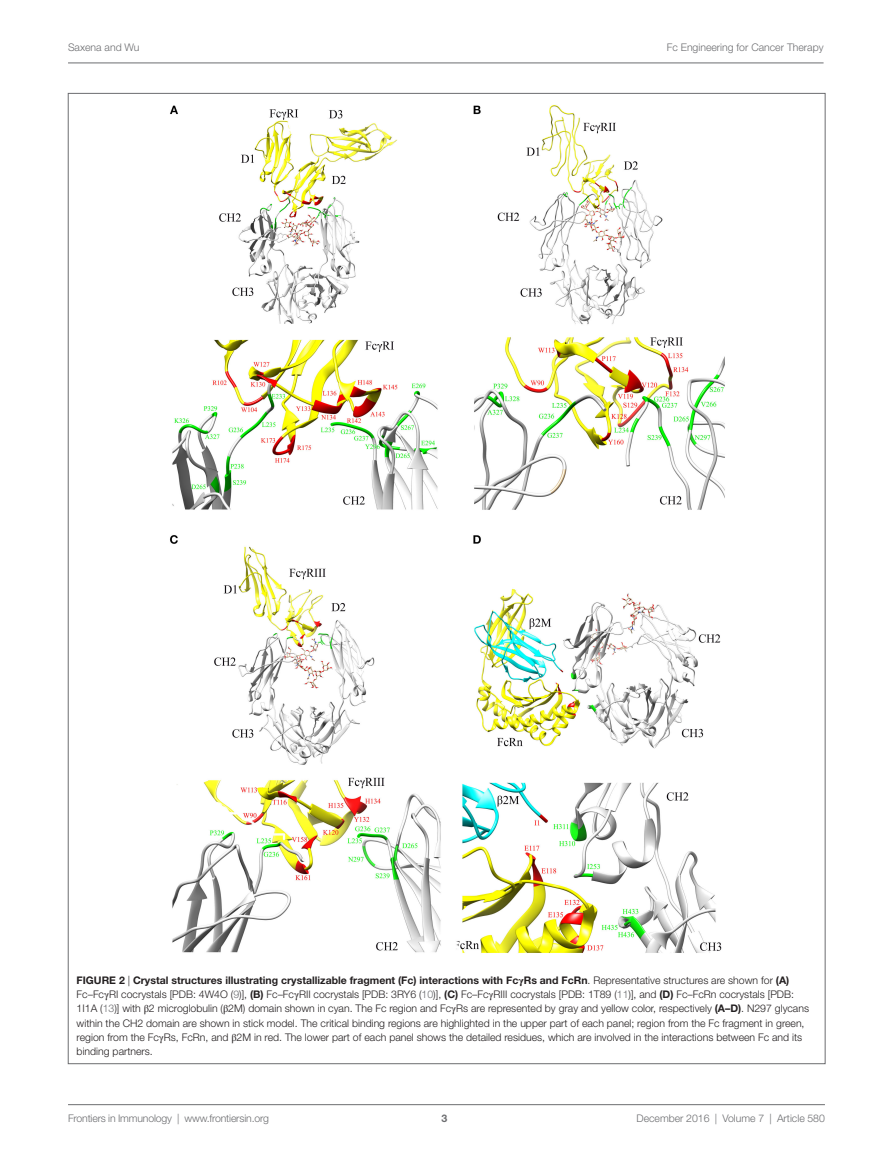
<style>
.page{position:relative;width:893px;height:1170px;background:#fff}
.page>*{position:absolute;margin:0;border:0;box-sizing:border-box;transform-origin:0 0}
.t1{font:300 10.5px/14.2px "Helvetica Neue LT Std";color:#231f20}
.t2{font:300 10.5px "Helvetica Neue LT Std";color:#6c6d70}
.t3{font:700 10.5px "Helvetica Neue LT Std";color:#6c6d70}
.s1{font-weight:700}
.s2{font-family:"STIX General";font-weight:700}
.s3{font-family:"STIX General";font-weight:400}
.s4{color:#6c6d70}
</style>
<div class="page">
<img style="left:170px;top:105px;width:555px;height:848px">
<hr style="left:68px;top:1104px;width:757px;height:1px;background:#6c6d70">
<hr style="left:68px;top:63px;width:755px;height:1px;background:#6c6d70">
<p class="t2" style="left:68px;top:41px;width:73px">Saxena and Wu</p>
<p class="t2" style="left:667px;top:41px;width:158px">Fc Engineering for Cancer Therapy</p>
<p class="t1" style="left:77px;top:972px;width:734px"><span class="s1">FIGURE 2</span> | <span class="s1">Crystal structures illustrating crystallizable fragment (Fc) interactions with Fc</span><span class="s2">γ</span><span class="s1">Rs and FcRn</span>. Representative structures are shown for <span class="s1">(A)<br></span>Fc–Fc<span class="s3">γ</span>RI cocrystals [PDB: 4W4O (<span class="s4">9</span>)], <span class="s1">(B)</span> Fc–Fc<span class="s3">γ</span>RII cocrystals [PDB: 3RY6 (<span class="s4">10</span>)], <span class="s1">(C)</span> Fc–Fc<span class="s3">γ</span>RIII cocrystals [PDB: 1T89 (<span class="s4">11</span>)], and <span class="s1">(D)</span> Fc–FcRn cocrystals [PDB:<br>1I1A (<span class="s4">13</span>)] with <span class="s3">β</span>2 microglobulin (<span class="s3">β</span>2M) domain shown in cyan. The Fc region and Fc<span class="s3">γ</span>Rs are represented by gray and yellow color, respectively <span class="s1">(A–D)</span>. N297 glycans within the CH2 domain are shown in stick model. The critical binding regions are highlighted in the upper part of each panel; region from the Fc fragment in green, region from the Fc<span class="s3">γ</span>Rs, FcRn, and <span class="s3">β</span>2M in red. The lower part of each panel shows the detailed residues, which are involved in the interactions between Fc and its binding partners.</p>
<p class="t2" style="left:68px;top:1111px;width:203px">Frontiers in Immunology | www.frontiersin.org</p>
<p class="t2" style="left:636px;top:1111px;width:190px">December 2016 | Volume 7 | Article 580</p>
<p class="t3" style="left:441px;top:1111px;width:7px">3</p>
</div>
